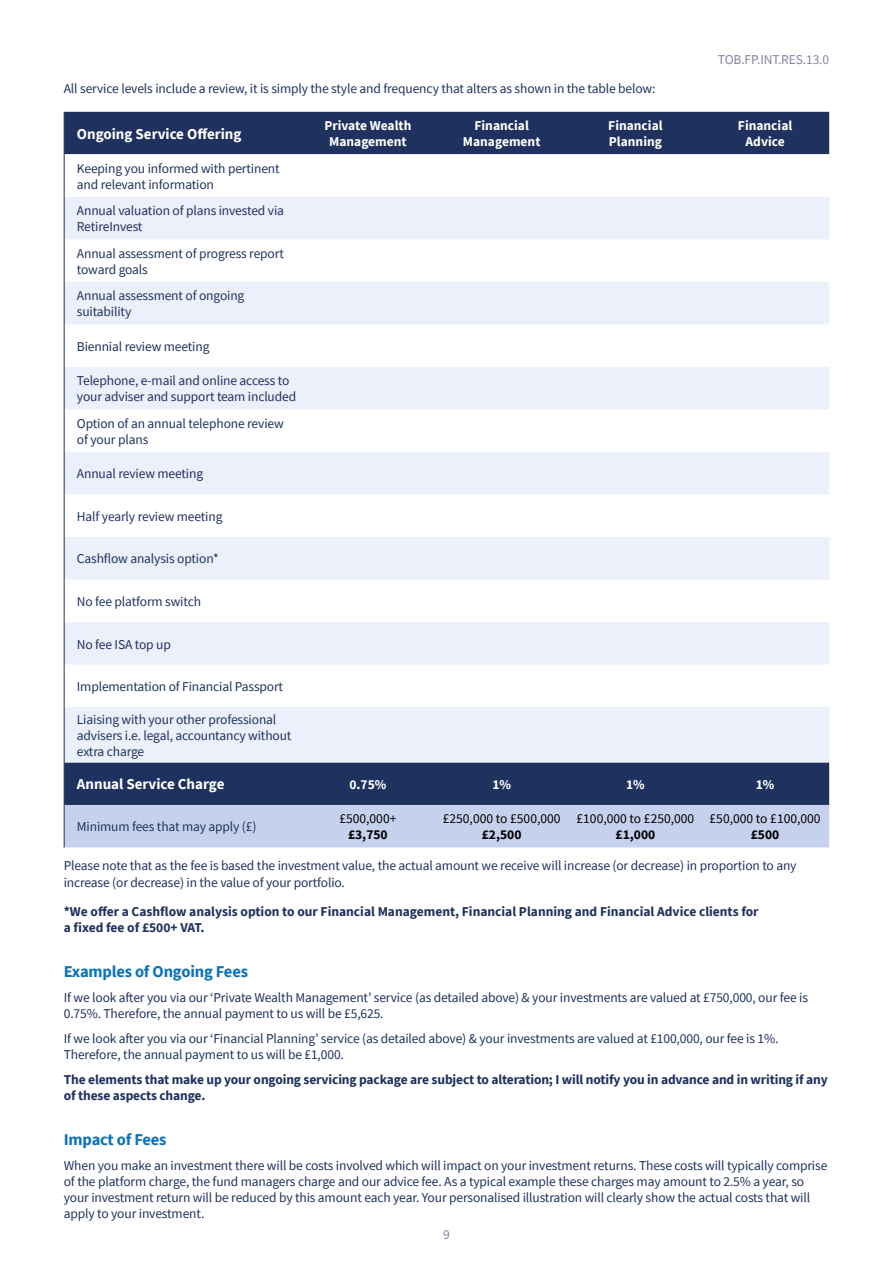
<style>
.page{position:relative;width:893px;height:1263px;background:#fff}
.page>*{position:absolute;margin:0;border:0;box-sizing:border-box;transform-origin:0 0}
.t1{font:700 16.5px "Source Sans Pro";letter-spacing:-.01em;color:#0a73ba}
.t2{font:700 15px "Source Sans Pro";color:#fff}
.t3{font:13.5px/16.2px "Source Sans Pro";letter-spacing:-.01em;color:#1f315e}
.t4{font:700 13.5px/16.2px "Source Sans Pro";letter-spacing:-.01em;color:#1f315e}
.t5{font:700 13.5px/16.2px "Source Sans Pro";color:#fff;text-align:center}
.t6{font:13.5px "Source Sans Pro";color:#000}
.t7{font:700 13.5px "Source Sans Pro";color:#000}
.t8{font:13.5px "Source Sans Pro";letter-spacing:-.01em;color:#8684a3}
</style>
<div class="page">
<div style="left:65px;top:112px;width:764px;height:693px;background:#1f315e"></div>
<svg style="left:65px;top:154px;width:764px;height:43px"></svg>
<svg style="left:65px;top:197px;width:764px;height:565px;fill:#ecf0fa"></svg>
<div style="left:65px;top:805px;width:764px;height:42px;background:#c6d2ed"></div>
<hr style="left:64px;top:112px;width:1px;height:42px;background:#1f315e">
<hr style="left:64px;top:154px;width:1px;height:43px;background:#1f315e">
<hr style="left:64px;top:197px;width:1px;height:42px;background:#1f315e">
<hr style="left:64px;top:239px;width:1px;height:43px;background:#1f315e">
<hr style="left:64px;top:282px;width:1px;height:42px;background:#1f315e">
<hr style="left:64px;top:324px;width:1px;height:43px;background:#1f315e">
<hr style="left:64px;top:367px;width:1px;height:42px;background:#1f315e">
<hr style="left:64px;top:409px;width:1px;height:43px;background:#1f315e">
<hr style="left:64px;top:452px;width:1px;height:42px;background:#1f315e">
<hr style="left:64px;top:494px;width:1px;height:43px;background:#1f315e">
<hr style="left:64px;top:537px;width:1px;height:43px;background:#1f315e">
<hr style="left:64px;top:580px;width:1px;height:42px;background:#1f315e">
<hr style="left:64px;top:622px;width:1px;height:43px;background:#1f315e">
<hr style="left:64px;top:665px;width:1px;height:42px;background:#1f315e">
<hr style="left:64px;top:707px;width:1px;height:55px;background:#1f315e">
<hr style="left:64px;top:762px;width:1px;height:43px;background:#1f315e">
<hr style="left:64px;top:805px;width:1px;height:42px;background:#1f315e">
<p class="t8" style="left:718px;top:51px;width:113px">TOB.FP.INT.RES.13.0</p>
<p class="t3" style="left:64px;top:80px;width:593px">All service levels include a review, it is simply the style and frequency that alters as shown in the table below:</p>
<p class="t2" style="left:77px;top:124px;width:166px">Ongoing Service Offering</p>
<p class="t5" style="left:324px;top:117px;width:89px">Private Wealth<br>Management</p>
<p class="t5" style="left:463px;top:117px;width:79px">Financial<br>Management</p>
<p class="t5" style="left:608px;top:117px;width:56px;text-align:left">Financial<br>Planning</p>
<p class="t5" style="left:738px;top:117px;width:56px">Financial<br>Advice</p>
<p class="t3" style="left:77px;top:160px;width:204px">Keeping you informed with pertinent and relevant information</p>
<p class="t3" style="left:77px;top:202px;width:209px">Annual valuation of plans invested via<br>RetireInvest</p>
<p class="t3" style="left:77px;top:245px;width:209px">Annual assessment of progress report toward goals</p>
<p class="t3" style="left:77px;top:287px;width:169px">Annual assessment of ongoing suitability</p>
<p class="t3" style="left:77px;top:338px;width:134px">Biennial review meeting</p>
<p class="t3" style="left:77px;top:373px;width:221px">Telephone, e-mail and online access to your adviser and support team included</p>
<p class="t3" style="left:77px;top:415px;width:209px">Option of an annual telephone review of your plans</p>
<p class="t3" style="left:77px;top:466px;width:128px">Annual review meeting</p>
<p class="t3" style="left:77px;top:508px;width:147px">Half yearly review meeting</p>
<p class="t3" style="left:77px;top:551px;width:143px">Cashflow analysis option*</p>
<p class="t3" style="left:77px;top:593px;width:126px">No fee platform switch</p>
<p class="t3" style="left:77px;top:636px;width:96px">No fee ISA top up</p>
<p class="t3" style="left:77px;top:678px;width:208px">Implementation of Financial Passport</p>
<p class="t3" style="left:77px;top:711px;width:216px">Liaising with your other professional advisers i.e. legal, accountancy without extra charge</p>
<p class="t2" style="left:77px;top:774px;width:149px">Annual Service Charge</p>
<p class="t5" style="left:349px;top:776px;width:39px">0.75%</p>
<p class="t5" style="left:492px;top:776px;width:20px">1%</p>
<p class="t5" style="left:626px;top:776px;width:20px">1%</p>
<p class="t5" style="left:756px;top:776px;width:20px">1%</p>
<p class="t3" style="left:77px;top:819px;width:181px">Minimum fees that may apply (£)</p>
<p class="t6" style="left:710px;top:810px;width:113px">£50,000 to £100,000</p>
<p class="t7" style="left:751px;top:826px;width:30px">£500</p>
<p class="t3" style="left:64px;top:858px;width:734px">Please note that as the fee is based the investment value, the actual amount we receive will increase (or decrease) in proportion to any increase (or decrease) in the value of your portfolio.</p>
<p class="t4" style="left:64px;top:903px;width:696px">*We offer a Cashflow analysis option to our Financial Management, Financial Planning and Financial Advice clients for a fixed fee of £500+ VAT.</p>
<p class="t1" style="left:64px;top:960px;width:186px">Examples of Ongoing Fees</p>
<p class="t3" style="left:64px;top:989px;width:746px">If we look after you via our ‘Private Wealth Management’ service (as detailed above) &amp; your investments are valued at £750,000, our fee is<br>0.75%. Therefore, the annual payment to us will be £5,625.</p>
<p class="t3" style="left:64px;top:1030px;width:716px">If we look after you via our ‘Financial Planning’ service (as detailed above) &amp; your investments are valued at £100,000, our fee is 1%.<br>Therefore, the annual payment to us will be £1,000.</p>
<p class="t4" style="left:64px;top:1071px;width:765px">The elements that make up your ongoing servicing package are subject to alteration; I will notify you in advance and in writing if any of these aspects change.</p>
<p class="t1" style="left:64px;top:1128px;width:104px">Impact of Fees</p>
<p class="t3" style="left:64px;top:1157px;width:765px">When you make an investment there will be costs involved which will impact on your investment returns. These costs will typically comprise of the platform charge, the fund managers charge and our advice fee. As a typical example these charges may amount to 2.5% a year, so your investment return will be reduced by this amount each year. Your personalised illustration will clearly show the actual costs that will apply to your investment.</p>
<p class="t6" style="left:339px;top:810px;width:59px">£500,000+</p>
<p class="t7" style="left:348px;top:826px;width:41px">£3,750</p>
<p class="t6" style="left:443px;top:810px;width:119px">£250,000 to £500,000</p>
<p class="t7" style="left:482px;top:826px;width:41px">£2,500</p>
<p class="t6" style="left:576px;top:810px;width:119px">£100,000 to £250,000</p>
<p class="t7" style="left:616px;top:826px;width:41px">£1,000</p>
<p class="t8" style="left:443px;top:1226px;width:8px">9</p>
</div>
